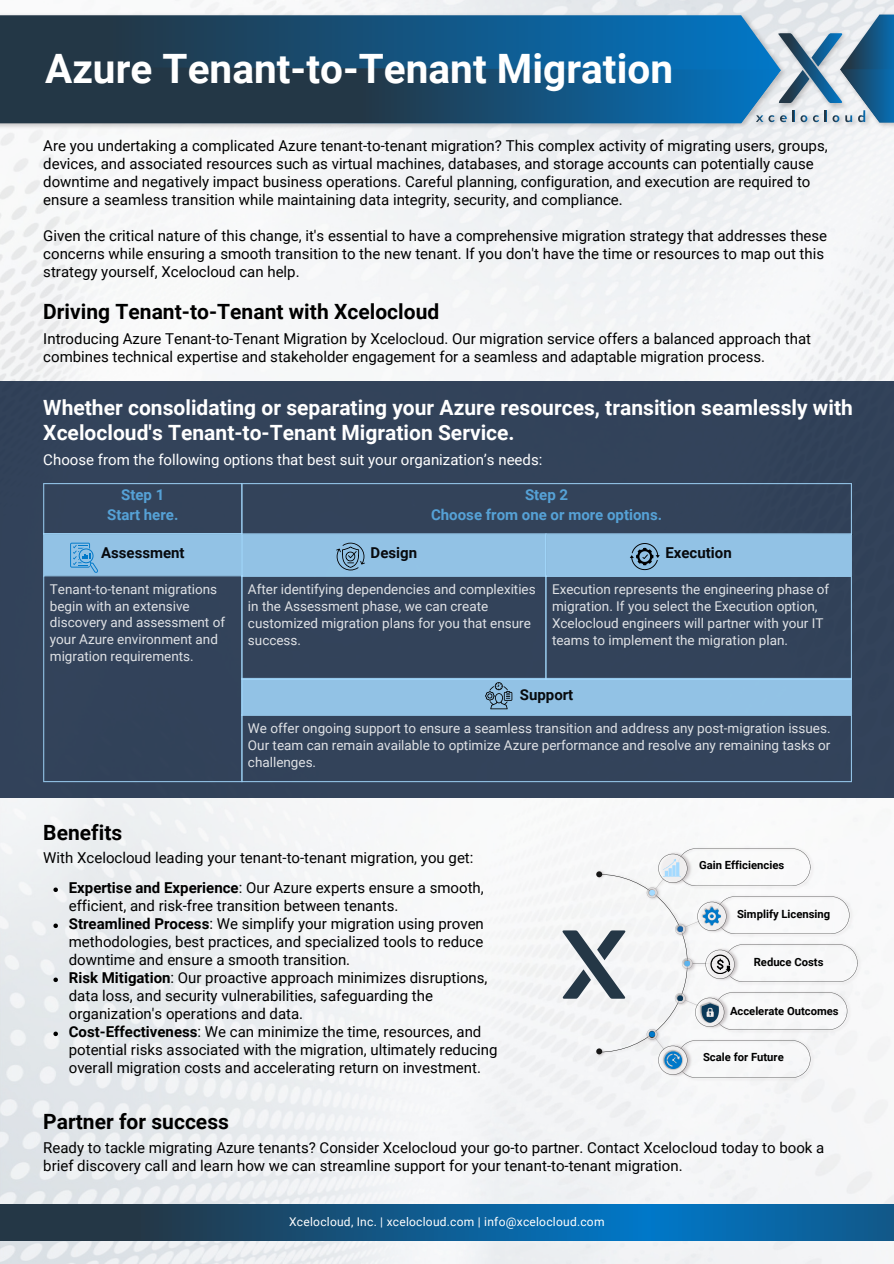
<style>
.page{position:relative;width:894px;height:1264px;background:#fff}
.page>*{position:absolute;margin:0;border:0;box-sizing:border-box;transform-origin:0 0}
.t1{font:800 97.5px "Acherus Militant 3";color:#243746}
.t2{font:700 40.5px "Roboto";color:#fff}
.t3{font:700 21px/24.8px "Roboto";color:#fff}
.t4{font:700 21px "Roboto";color:#000}
.t5{font:15px/18px "Roboto";color:#000}
.t6{font:15px "Roboto";color:#fff}
.t7{font:700 15px/20.2px "Roboto";color:#5cb3ed;text-align:center}
.t8{font:700 15px "Roboto";color:#000}
.t9{font:13.5px/16.8px "Roboto";color:#fff}
.t10{font:12px "Roboto";letter-spacing:.02em;color:#fff}
.t11{font:700 11.25px "Roboto";color:#000}
.s1{font-weight:700}
</style>
<div class="page">
<img style="left:0;top:0;width:893px;height:1263px">
<div style="left:0;top:381px;width:893px;height:416px;background:#33435a"></div>
<svg style="left:0;top:1204px;width:893px;height:36px;background:#125786"></svg>
<hr style="left:850px;top:484px;width:1px;height:49px;background:#a4daff">
<hr style="left:241px;top:483px;width:610px;height:1px;background:#a4daff">
<hr style="left:43px;top:484px;width:1px;height:49px;background:#a4daff">
<hr style="left:241px;top:484px;width:1px;height:49px;background:#a4daff">
<hr style="left:43px;top:483px;width:199px;height:1px;background:#a4daff">
<div style="left:545px;top:533px;width:306px;height:43px;background:#92c2e5"></div>
<hr style="left:850px;top:534px;width:1px;height:144px;background:#a4daff">
<hr style="left:545px;top:533px;width:306px;height:1px;background:#a4daff">
<hr style="left:545px;top:576px;width:306px;height:1px;background:#a4daff">
<div style="left:43px;top:533px;width:199px;height:43px;background:#92c2e5"></div>
<hr style="left:43px;top:534px;width:1px;height:247px;background:#a4daff">
<hr style="left:43px;top:533px;width:199px;height:1px;background:#a4daff">
<hr style="left:43px;top:575px;width:199px;height:1px;background:#a4daff">
<hr style="left:43px;top:781px;width:199px;height:1px;background:#a4daff">
<svg style="left:70px;top:542px;width:28px;height:31px"></svg>
<div style="left:241px;top:533px;width:305px;height:43px;background:#92c2e5"></div>
<hr style="left:241px;top:534px;width:1px;height:144px;background:#a4daff">
<hr style="left:545px;top:534px;width:1px;height:144px;background:#a4daff">
<hr style="left:241px;top:533px;width:305px;height:1px;background:#a4daff">
<hr style="left:241px;top:575px;width:305px;height:1px;background:#a4daff">
<div style="left:241px;top:678px;width:610px;height:37px;background:#92c2e5"></div>
<hr style="left:241px;top:679px;width:1px;height:102px;background:#a4daff">
<hr style="left:850px;top:679px;width:1px;height:102px;background:#a4daff">
<hr style="left:241px;top:678px;width:610px;height:1px;background:#a4daff">
<hr style="left:241px;top:714px;width:610px;height:1px;background:#a4daff">
<hr style="left:241px;top:781px;width:610px;height:1px;background:#a4daff">
<svg style="left:485px;top:682px;width:27px;height:27px"></svg>
<svg style="left:630px;top:543px;width:29px;height:27px"></svg>
<svg style="left:336px;top:542px;width:29px;height:28px"></svg>
<img style="left:594px;top:868px;width:2px;height:190px">
<img style="left:676px;top:845px;width:139px;height:3px">
<img style="left:857px;top:941px;width:5px;height:45px">
<img style="left:676px;top:1077px;width:139px;height:5px">
<img style="left:657px;top:1077px;width:36px;height:1px">
<svg style="left:596px;top:848px;width:261px;height:229px"></svg>
<img style="left:835px;top:10px;width:58px;height:120px">
<img style="left:0;top:11px;width:788px;height:120px">
<img style="left:751px;top:123px;width:122px;height:7px">
<svg style="left:0;top:15px;width:893px;height:108px;background:#2a5b7d"></svg>
<svg style="left:53px;top:887px;width:5px;height:5px"></svg>
<svg style="left:53px;top:923px;width:5px;height:5px"></svg>
<svg style="left:53px;top:977px;width:5px;height:5px"></svg>
<svg style="left:53px;top:1031px;width:5px;height:5px"></svg>
<p class="t2" style="left:45px;top:46px;width:629px">Azure Tenant-to-Tenant Migration</p>
<h4 class="t5" style="left:43px;top:137px;width:785px">Are you undertaking a complicated Azure tenant-to-tenant migration? This complex activity of migrating users, groups, devices, and associated resources such as virtual machines, databases, and storage accounts can potentially cause downtime and negatively impact business operations. Careful planning, configuration, and execution are required to ensure a seamless transition while maintaining data integrity, security, and compliance.</h4>
<h4 class="t5" style="left:43px;top:227px;width:785px">Given the critical nature of this change, it's essential to have a comprehensive migration strategy that addresses these concerns while ensuring a smooth transition to the new tenant. If you don't have the time or resources to map out this strategy yourself, Xcelocloud can help.</h4>
<h3 class="t4" style="left:43px;top:299px;width:397px">Driving Tenant-to-Tenant with Xcelocloud</h3>
<h4 class="t5" style="left:43px;top:330px;width:769px">Introducing Azure Tenant-to-Tenant Migration by Xcelocloud. Our migration service offers a balanced approach that combines technical expertise and stakeholder engagement for a seamless and adaptable migration process.</h4>
<h3 class="t3" style="left:43px;top:395px;width:810px">Whether consolidating or separating your Azure resources, transition seamlessly with<br>Xcelocloud's Tenant-to-Tenant Migration Service.</h3>
<h4 class="t6" style="left:43px;top:451px;width:500px">Choose from the following options that best suit your organization’s needs:</h4>
<p class="t7" style="left:107px;top:484px;width:73px">Step 1<br>Start here.</p>
<p class="t8" style="left:101px;top:544px;width:85px">Assessment</p>
<p class="t9" style="left:50px;top:580px;width:177px">Tenant-to-tenant migrations begin with an extensive discovery and assessment of your Azure environment and migration requirements.</p>
<p class="t7" style="left:431px;top:484px;width:232px">Step 2<br>Choose from one or more options.</p>
<p class="t8" style="left:370px;top:544px;width:48px">Design</p>
<p class="t9" style="left:248px;top:581px;width:289px">After identifying dependencies and complexities in the Assessment phase, we can create customized migration plans for you that ensure success.</p>
<p class="t8" style="left:665px;top:544px;width:68px">Execution</p>
<p class="t9" style="left:552px;top:581px;width:279px">Execution represents the engineering phase of migration. If you select the Execution option, Xcelocloud engineers will partner with your IT teams to implement the migration plan.</p>
<p class="t8" style="left:519px;top:686px;width:55px">Support</p>
<p class="t9" style="left:248px;top:720px;width:584px;text-align:justify">We offer ongoing support to ensure a seamless transition and address any post-migration issues.<br>Our team can remain available to optimize Azure performance and resolve any remaining tasks or challenges.</p>
<p class="t4" style="left:43px;top:820px;width:80px">Benefits</p>
<p class="t5" style="left:43px;top:848px;width:431px">With Xcelocloud leading your tenant-to-tenant migration, you get:</p>
<p class="t11" style="left:699px;top:858px;width:87px">Gain Efficiencies</p>
<p class="t11" style="left:736px;top:907px;width:95px">Simplify Licensing</p>
<h2 class="t11" style="left:753px;top:955px;width:71px">Reduce Costs</h2>
<p class="t11" style="left:729px;top:1004px;width:110px">Accelerate Outcomes</p>
<p class="t11" style="left:702px;top:1050px;width:82px">Scale for Future</p>
<p class="t5" style="left:69px;top:879px;width:416px"><span class="s1">Expertise and Experience</span>: Our Azure experts ensure a smooth, efficient, and risk-free transition between tenants.</p>
<p class="t5" style="left:69px;top:915px;width:416px;text-align:justify"><span class="s1">Streamlined Process</span>: We simplify your migration using proven methodologies, best practices, and specialized tools to reduce downtime and ensure a smooth transition.</p>
<p class="t5" style="left:69px;top:969px;width:420px"><span class="s1">Risk Mitigation</span>: Our proactive approach minimizes disruptions, data loss, and security vulnerabilities, safeguarding the organization's operations and data.</p>
<p class="t5" style="left:69px;top:1023px;width:430px"><span class="s1">Cost-Effectiveness</span>: We can minimize the time, resources, and potential risks associated with the migration, ultimately reducing overall migration costs and accelerating return on investment.</p>
<p class="t4" style="left:43px;top:1109px;width:187px">Partner for success</p>
<p class="t5" style="left:43px;top:1138px;width:782px">Ready to tackle migrating Azure tenants? Consider Xcelocloud your go-to partner. Contact Xcelocloud today to book a brief discovery call and learn how we can streamline support for your tenant-to-tenant migration.</p>
<p class="t1" style="left:560px;top:901px;width:67px">X</p>
<h1 class="t10" style="left:289px;top:1215px;width:317px">Xcelocloud, Inc. | xcelocloud.com | info@xcelocloud.com</h1>
</div>
